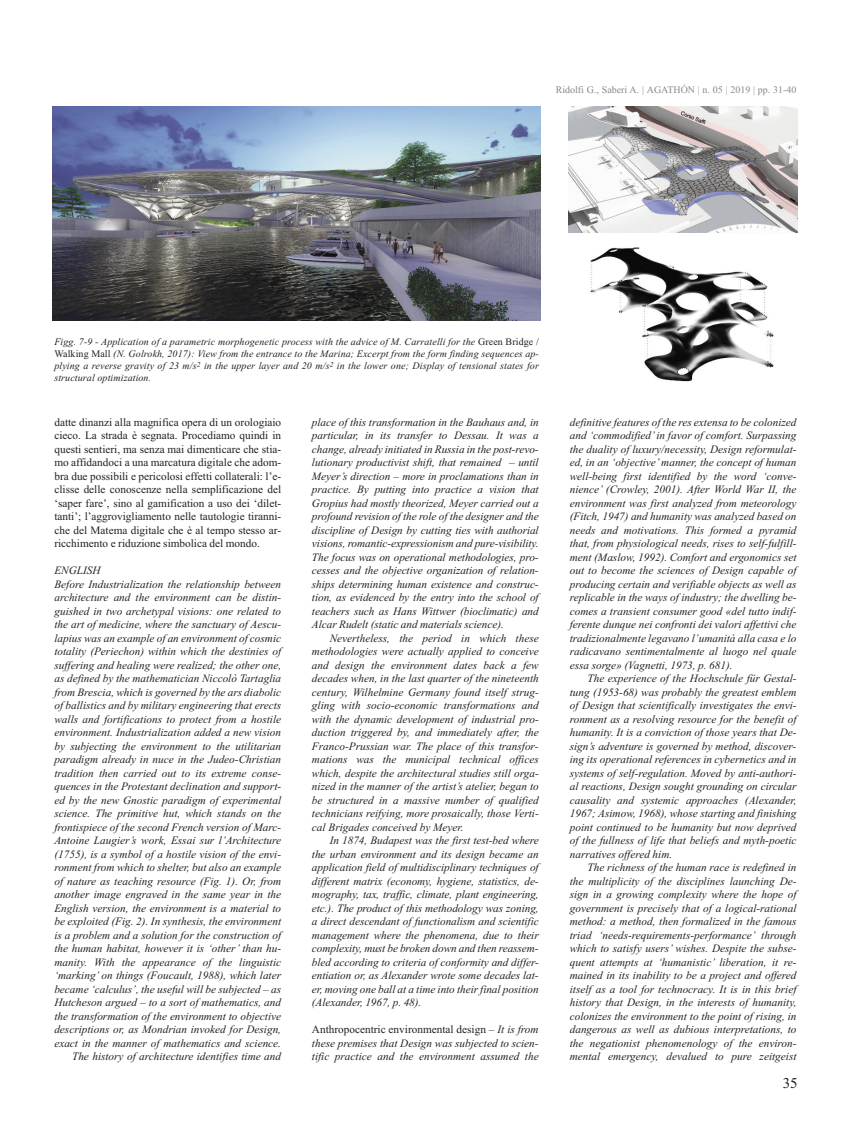
<style>
.page{position:relative;width:851px;height:1134px;background:#fff}
.page>*{position:absolute;margin:0;border:0;box-sizing:border-box;transform-origin:0 0}
.t1{font:15px "Times New Roman";color:#231f20}
.t2{font:italic 11.25px/13.5px "Times New Roman";color:#231f20;text-align:justify}
.t3{font:11.25px/13.5px "Times New Roman";color:#231f20;text-align:justify}
.t4{font:italic 10px/12px "Times New Roman";letter-spacing:.01em;color:#231f20;text-align:justify}
.t5{font:10px "Times New Roman";color:#8a8989}
.s1{font-style:normal}
</style>
<div class="page">
<img style="left:52px;top:106px;width:488px;height:215px">
<img style="left:568px;top:106px;width:229px;height:126px">
<img style="left:590px;top:248px;width:184px;height:133px">
<p class="t5" style="left:555px;top:84px;width:242px">Ridolfi G., Saberi A. | AGATHÓN | n. 05 | 2019 | pp. 31-40</p>
<p class="t4" style="left:54px;top:336px;width:486px">Figg. 7-9 - Application of a parametric morphogenetic process with the advice of M. Carratelli for the <span class="s1">Green Bridge / Walking Mall</span> (N. Golrokh, 2017): View from the entrance to the Marina; Excerpt from the form finding sequences ap&shy;plying a reverse gravity of 23 m/s<sup>2</sup> in the upper layer and 20 m/s<sup>2</sup> in the lower one; Display of tensional states for structural optimization.</p>
<p class="t3" style="left:54px;top:415px;width:228px">datte dinanzi alla magnifica opera di un orologiaio cieco. La strada è segnata. Procediamo quindi in questi sentieri, ma senza mai dimenticare che stia&shy;mo affidandoci a una marcatura digitale che adom&shy;bra due possibili e pericolosi effetti collaterali: l’e&shy;clisse delle conoscenze nella semplificazione del ‘saper fare’, sino al gamification a uso dei ‘dilet&shy;tanti’; l’aggrovigliamento nelle tautologie tiranni&shy;che del Matema digitale che è al tempo stesso ar&shy;ricchimento e riduzione simbolica del mondo.</p>
<p class="t2" style="left:54px;top:564px;width:48px">ENGLISH</p>
<p class="t2" style="left:54px;top:577px;width:228px">Before Industrialization the relationship between</p>
<p class="t2" style="left:54px;top:591px;width:228px">architecture and the environment can be distin-</p>
<p class="t2" style="left:54px;top:604px;width:228px">guished in two archetypal visions: one related to</p>
<p class="t2" style="left:54px;top:618px;width:228px">the art of medicine, where the sanctuary of Aescu-</p>
<p class="t2" style="left:54px;top:631px;width:228px">lapius was an example of an environment of cosmic</p>
<p class="t2" style="left:54px;top:645px;width:228px">totality (Periechon) within which the destinies of</p>
<p class="t2" style="left:54px;top:658px;width:228px">suffering and healing were realized; the other one,</p>
<p class="t2" style="left:54px;top:672px;width:228px">as defined by the mathematician Niccolò Tartaglia</p>
<p class="t2" style="left:54px;top:685px;width:228px">from Brescia, which is governed by the ars diabolic</p>
<p class="t2" style="left:54px;top:699px;width:228px">of ballistics and by military engineering that erects</p>
<p class="t2" style="left:54px;top:712px;width:228px">walls and fortifications to protect from a hostile</p>
<p class="t2" style="left:54px;top:726px;width:228px">environment. Industrialization added a new vision</p>
<p class="t2" style="left:54px;top:739px;width:228px">by subjecting the environment to the utilitarian</p>
<p class="t2" style="left:54px;top:753px;width:228px">paradigm already in nuce in the Judeo-Christian</p>
<p class="t2" style="left:54px;top:766px;width:228px">tradition then carried out to its extreme conse-</p>
<p class="t2" style="left:54px;top:780px;width:228px">quences in the Protestant declination and support-</p>
<p class="t2" style="left:54px;top:793px;width:228px">ed by the new Gnostic paradigm of experimental</p>
<p class="t2" style="left:54px;top:807px;width:228px">science. The primitive hut, which stands on the</p>
<p class="t2" style="left:54px;top:820px;width:228px">frontispiece of the second French version of Marc-</p>
<p class="t2" style="left:54px;top:834px;width:228px">Antoine Laugier’s work, Essai sur l’Architecture</p>
<p class="t2" style="left:54px;top:847px;width:228px">(1755), is a symbol of a hostile vision of the envi-</p>
<p class="t2" style="left:54px;top:861px;width:228px">ronment from which to shelter, but also an example</p>
<p class="t2" style="left:54px;top:874px;width:228px">of nature as teaching resource (Fig. 1). Or, from</p>
<p class="t2" style="left:54px;top:888px;width:228px">another image engraved in the same year in the</p>
<p class="t2" style="left:54px;top:901px;width:228px">English version, the environment is a material to</p>
<p class="t2" style="left:54px;top:915px;width:228px">be exploited (Fig. 2). In synthesis, the environment</p>
<p class="t2" style="left:54px;top:928px;width:228px">is a problem and a solution for the construction of</p>
<p class="t2" style="left:54px;top:942px;width:228px">the human habitat, however it is ‘other’ than hu-</p>
<p class="t2" style="left:54px;top:955px;width:228px">manity. With the appearance of the linguistic</p>
<p class="t2" style="left:54px;top:969px;width:228px">‘marking’ on things (Foucault, 1988), which later</p>
<p class="t2" style="left:54px;top:982px;width:228px">became ‘calculus’, the useful will be subjected – as</p>
<p class="t2" style="left:54px;top:996px;width:228px">Hutcheson argued – to a sort of mathematics, and</p>
<p class="t2" style="left:54px;top:1009px;width:228px">the transformation of the environment to objective</p>
<p class="t2" style="left:54px;top:1023px;width:228px">descriptions or, as Mondrian invoked for Design,</p>
<p class="t2" style="left:54px;top:1036px;width:228px">exact in the manner of mathematics and science.</p>
<p class="t2" style="left:72px;top:1050px;width:210px">The history of architecture identifies time and</p>
<p class="t2" style="left:312px;top:415px;width:228px">place of this transformation in the Bauhaus and, in particular, in its transfer to Dessau. It was a change, already initiated in Russia in the post-revo&shy;lutionary productivist shift, that remained – until Meyer’s direction – more in proclamations than in practice. By putting into practice a vision that Gropius had mostly theorized, Meyer carried out a profound revision of the role of the designer and the discipline of Design by cutting ties with authorial visions, romantic-expressionism and pure-visibility.<br>The focus was on operational methodologies, pro&shy;cesses and the objective organization of relation&shy;ships determining human existence and construc&shy;tion, as evidenced by the entry into the school of teachers such as Hans Wittwer (bioclimatic) and Alcar Rudelt (static and materials science).</p>
<p class="t2" style="left:312px;top:631px;width:228px;text-indent:18px">Nevertheless, the period in which these methodologies were actually applied to conceive and design the environment dates back a few decades when, in the last quarter of the nineteenth century, Wilhelmine Germany found itself strug&shy;gling with socio-economic transformations and with the dynamic development of industrial pro&shy;duction triggered by, and immediately after, the Franco-Prussian war. The place of this transfor&shy;mations was the municipal technical offices which, despite the architectural studies still orga&shy;nized in the manner of the artist’s atelier, began to be structured in a massive number of qualified technicians reifying, more prosaically, those Verti&shy;cal Brigades conceived by Meyer.</p>
<p class="t2" style="left:312px;top:834px;width:228px;text-indent:18px">In 1874, Budapest was the first test-bed where the urban environment and its design became an application field of multidisciplinary techniques of different matrix (economy, hygiene, statistics, de&shy;mography, tax, traffic, climate, plant engineering, etc.). The product of this methodology was zoning, a direct descendant of functionalism and scientific management where the phenomena, due to their complexity, must be broken down and then reassem&shy;bled according to criteria of conformity and differ&shy;entiation or, as Alexander wrote some decades lat&shy;er, moving one ball at a time into theirfinal position (Alexander, 1967, p. 48).</p>
<p class="t2" style="left:312px;top:1023px;width:228px"><span class="s1">Anthropocentric environmental design</span> – It is from these premises that Design was subjected to scien&shy;tific practice and the environment assumed the</p>
<p class="t2" style="left:569px;top:415px;width:228px">definitive features of the res extensa to be colonized and ‘commodified’in favor of comfort. Surpassing the duality of luxury/necessity, Design reformulat&shy;ed, in an ‘objective’manner, the concept of human well-being first identified by the word ‘conve&shy;nience’ (Crowley, 2001). After World War II, the environment was first analyzed from meteorology (Fitch, 1947) and humanity was analyzed based on needs and motivations. This formed a pyramid that, from physiological needs, rises to self-fulfill&shy;ment (Maslow, 1992). Comfort and ergonomics set out to become the sciences of Design capable of producing certain and verifiable objects as well as replicable in the ways of industry; the dwelling be&shy;comes a transient consumer good «del tutto indif&shy;ferente dunque nei confronti dei valori affettivi che tradizionalmente legavano l’umanità alla casa e lo radicavano sentimentalmente al luogo nel quale essa sorge» (Vagnetti, 1973, p. 681).</p>
<p class="t2" style="left:569px;top:672px;width:228px;text-indent:18px">The experience of the Hochschule für Gestal&shy;tung (1953-68) was probably the greatest emblem of Design that scientifically investigates the envi&shy;ronment as a resolving resource for the benefit of humanity. It is a conviction of those years that De&shy;sign’s adventure is governed by method, discover&shy;ing its operational references in cybernetics and in systems of self-regulation. Moved by anti-authori&shy;al reactions, Design sought grounding on circular causality and systemic approaches (Alexander, 1967; Asimow, 1968), whose starting and finishing point continued to be humanity but now deprived of the fullness of life that beliefs and myth-poetic narratives offered him.</p>
<p class="t2" style="left:569px;top:861px;width:228px;text-indent:18px">The richness of the human race is redefined in the multiplicity of the disciplines launching De&shy;sign in a growing complexity where the hope of government is precisely that of a logical-rational method: a method, then formalized in the famous triad ‘needs-requirements-performance’ through which to satisfy users’ wishes. Despite the subse&shy;quent attempts at ‘humanistic’ liberation, it re&shy;mained in its inability to be a project and offered itself as a tool for technocracy. It is in this brief history that Design, in the interests of humanity, colonizes the environment to the point of rising, in dangerous as well as dubious interpretations, to the negationist phenomenology of the environ&shy;mental emergency, devalued to pure zeitgeist</p>
<h1 class="t1" style="left:782px;top:1074px;width:16px">35</h1>
</div>
